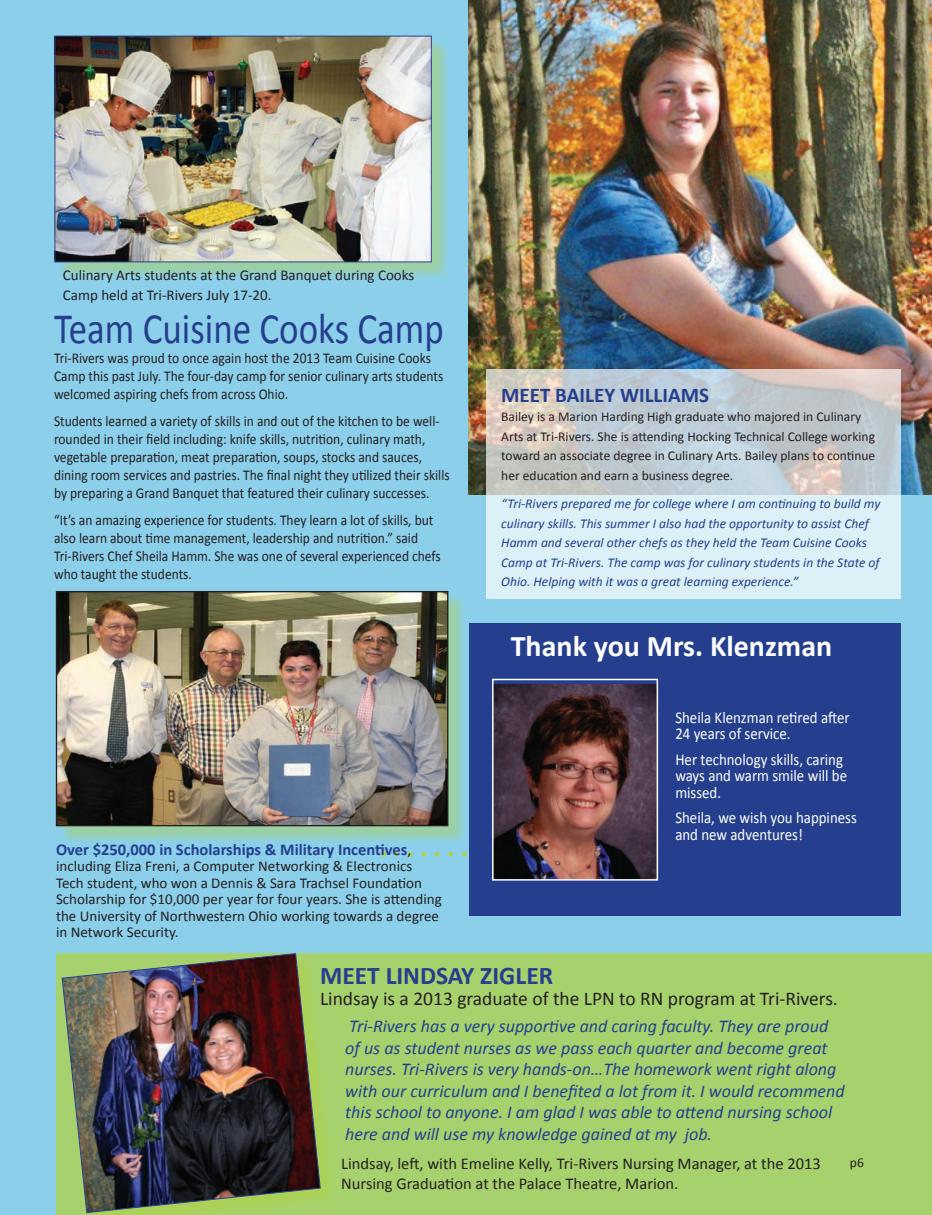
<style>
.page{position:relative;width:932px;height:1215px;background:#8ccfea}
.page>*{position:absolute;margin:0;border:0;box-sizing:border-box;transform-origin:0 0}
.t1{font:43.5px "Calibri";color:#253f8e;scale:.85 1}
.t2{font:700 30px "Calibri";color:#fff}
.t3{font:700 25.5px "Calibri";color:#253f8e}
.t4{font:700 21px "Calibri";color:#253f8e}
.t5{font:19.5px "Calibri";color:#231f20}
.t6{font:italic 18px/21.6px "Calibri";color:#253f8e}
.t7{font:16.5px/16.5px "Calibri";color:#fff;scale:.9 1}
.t8{font:16.5px/19.8px "Calibri";color:#231f20}
.t9{font:700 16.5px "Calibri";color:#253f8e}
.t10{font:15px/18px "Calibri";color:#231f20;scale:.9 1}
.t11{font:15px/16.5px "Calibri";color:#231f20}
.t12{font:italic 13.5px/19.5px "Calibri";color:#253f8e}
.t13{font:13.5px/19.5px "Calibri";color:#231f20}
.s1{font-weight:400;font-size:15px;color:#231f20}
</style>
<div class="page">
<div style="left:56px;top:954px;width:876px;height:261px;background:#a7d16d"></div>
<img style="left:468px;top:0;width:464px;height:495px">
<svg style="left:396px;top:852px;width:71px;height:5px"></svg>
<svg style="left:486px;top:370px;width:414px;height:229px;background:#d0dbe0"></svg>
<div style="left:57px;top:38px;width:393px;height:243px;background:#b3d238;opacity:.4"></div>
<img style="left:57px;top:38px;width:372px;height:222px">
<div style="left:55px;top:36px;width:376px;height:226px;border:1px solid #253f8e"></div>
<div style="left:468px;top:623px;width:432px;height:293px;background:#253f8e"></div>
<div style="left:58px;top:593px;width:409px;height:252px;background:#b3d238;opacity:.4"></div>
<img style="left:58px;top:593px;width:388px;height:231px">
<div style="left:56px;top:591px;width:392px;height:235px;border:1px solid #231f20"></div>
<img style="left:495px;top:684px;width:160px;height:194px">
<div style="left:492px;top:679px;width:166px;height:202px;border:2px solid #fff"></div>
<div style="left:65px;top:956px;width:273px;height:259px;background:#b3d238;opacity:.4"></div>
<img style="left:62px;top:953px;width:258px;height:260px">
<p class="t11" style="left:63px;top:266px;width:353px;line-height:19.5px">Culinary Arts students at the Grand Banquet during Cooks<br>Camp held at Tri-Rivers July 17-20.</p>
<h1 class="t1" style="left:54px;top:301px;width:460px">Team Cuisine Cooks Camp</h1>
<p class="t10" style="left:54px;top:349px;width:434px">Tri-Rivers was proud to once again host the 2013 Team Cuisine Cooks<br>Camp this past July. The four-day camp for senior culinary arts students welcomed aspiring chefs from across Ohio.</p>
<p class="t10" style="left:54px;top:412px;width:441px">Students learned a variety of skills in and out of the kitchen to be well&shy;rounded in their field including: knife skills, nutrition, culinary math, vegetable preparation, meat preparation, soups, stocks and sauces, dining room services and pastries. The final night they utilized their skills by preparing a Grand Banquet that featured their culinary successes.</p>
<p class="t10" style="left:54px;top:511px;width:431px">“It’s an amazing experience for students. They learn a lot of skills, but also learn about time management, leadership and nutrition.” said Tri-Rivers Chef Sheila Hamm. She was one of several experienced chefs who taught the students.</p>
<h3 class="t4" style="left:501px;top:381px;width:209px">MEET BAILEY WILLIAMS</h3>
<p class="t13" style="left:501px;top:407px;width:375px">Bailey is a Marion Harding High graduate who majored in Culinary Arts at Tri-Rivers. She is attending Hocking Technical College working toward an associate degree in Culinary Arts. Bailey plans to continue her education and earn a business degree.</p>
<p class="t12" style="left:501px;top:493px;width:380px">“Tri-Rivers prepared me for college where I am continuing to build my culinary skills. This summer I also had the opportunity to assist Chef Hamm and several other chefs as they held the Team Cuisine Cooks Camp at Tri-Rivers. The camp was for culinary students in the State of Ohio. Helping with it was a great learning experience.”</p>
<h2 class="t2" style="left:510px;top:627px;width:323px">Thank you Mrs. Klenzman</h2>
<p class="t7" style="left:675px;top:709px;width:195px">Sheila Klenzman retired after<br>24 years of service.</p>
<p class="t7" style="left:675px;top:751px;width:192px">Her technology skills, caring ways and warm smile will be missed.</p>
<p class="t7" style="left:675px;top:809px;width:203px">Sheila, we wish you happiness and new adventures!</p>
<p class="t9" style="left:56px;top:839px;width:356px">Over $250,000 in Scholarships &amp; Military Incentives<span class="s1">,</span></p>
<p class="t11" style="left:56px;top:858px;width:387px">including Eliza Freni, a Computer Networking &amp; Electronics Tech student, who won a Dennis &amp; Sara Trachsel Foundation Scholarship for $10,000 per year for four years. She is attending the University of Northwestern Ohio working towards a degree in Network Security.</p>
<h3 class="t3" style="left:320px;top:960px;width:234px">MEET LINDSAY ZIGLER</h3>
<h3 class="t5" style="left:320px;top:987px;width:519px">Lindsay is a 2013 graduate of the LPN to RN program at Tri-Rivers.</h3>
<p class="t6" style="left:345px;top:1014px;width:501px">Tri-Rivers has a very supportive and caring faculty. They are proud<br>of us as student nurses as we pass each quarter and become great nurses. Tri-Rivers is very hands-on…The homework went right along with our curriculum and I benefited a lot from it. I would recommend this school to anyone. I am glad I was able to attend nursing school here and will use my knowledge gained at my job.</p>
<p class="t8" style="left:341px;top:1154px;width:481px">Lindsay, left, with Emeline Kelly, Tri-Rivers Nursing Manager, at the 2013<br>Nursing Graduation at the Palace Theatre, Marion.</p>
<p class="t13" style="left:850px;top:1153px;width:15px">p6</p>
</div>
